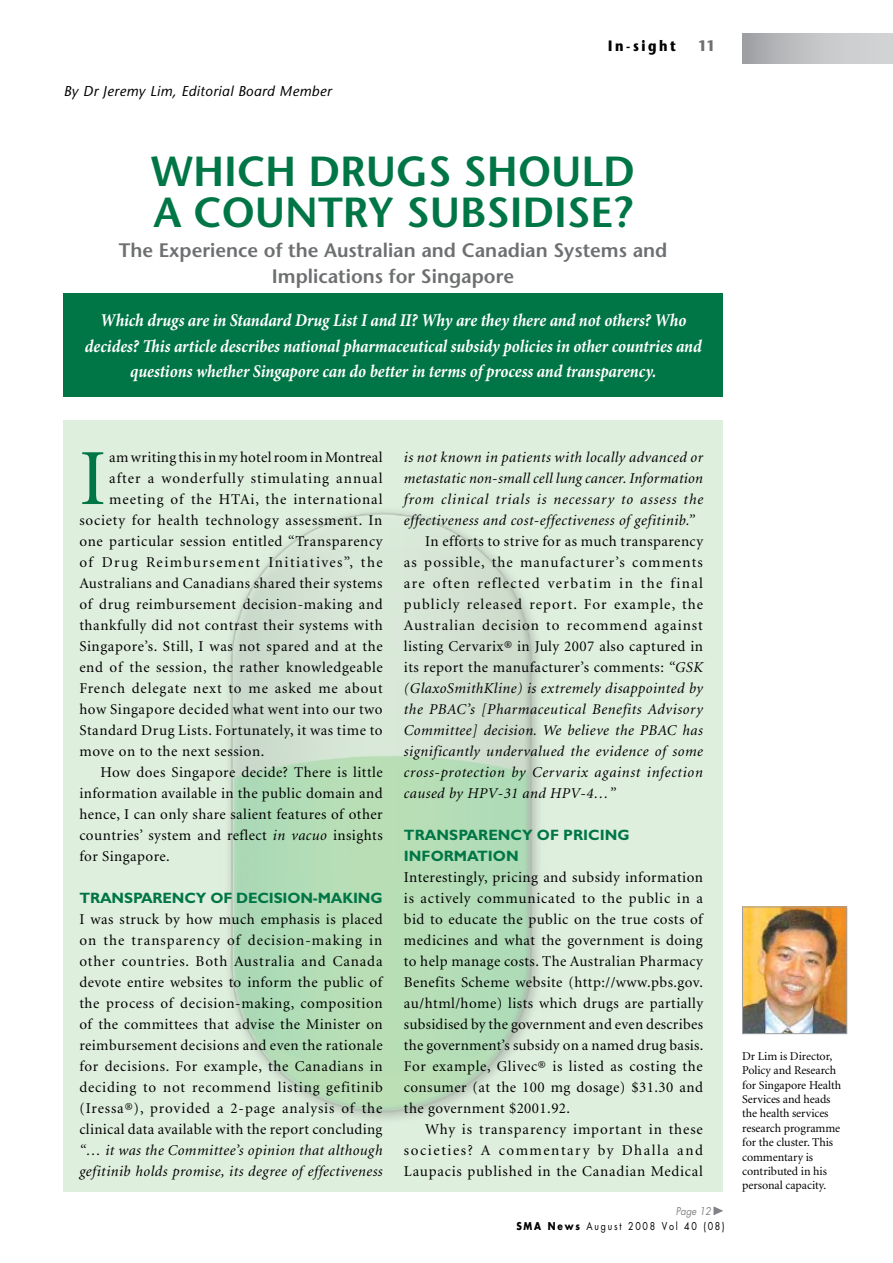
<style>
.page{position:relative;width:893px;height:1263px;background:#fff}
.page>*{position:absolute;margin:0;border:0;box-sizing:border-box;transform-origin:0 0}
.t1{font:79.65px "Minion";color:#007647}
.t2{font:600 42px/40.5px "Stone Sans";color:#007647}
.t3{font:600 19.5px/25.5px "Stone Sans";color:#6d6f71;text-align:center}
.t4{font:italic 700 18px/25.5px "Minion Pro";letter-spacing:-.005em;color:#fff;text-align:center;scale:.9 1}
.t5{font:15px/21px "Minion";letter-spacing:.04em;color:#000;text-align:justify}
.t6{font:italic 15px/21px "Minion";letter-spacing:.03em;color:#000}
.t7{font:700 15px/21px "Gill Sans";color:#007647}
.t8{font:15px "Minion";letter-spacing:.02em;color:#000}
.t9{font:15px "Minion";letter-spacing:.1em;color:#000}
.t10{font:15px "Minion";letter-spacing:.065em;color:#000}
.t11{font:15px "Minion";letter-spacing:.06em;color:#000}
.t12{font:700 15px "Stone Sans";letter-spacing:.2em;color:#000;scale:.85 1}
.t13{font:700 15px "Stone Sans";color:#6d6f71;scale:.9 1}
.t14{font:italic 14.25px "Stone Sans";letter-spacing:.03em;color:#000}
.t15{font:12px/14.4px "Minion";letter-spacing:-.005em;color:#000}
.t16{font:10.5px "Futura";letter-spacing:.2em;color:#000;scale:.85 1}
.t17{font:italic 10.5px "Futura";color:#808285;scale:.9 1}
.s1{font-style:italic}
.s2{font-weight:700}
</style>
<div class="page">
<img style="left:744px;top:909px;width:101px;height:123px">
<div style="left:742px;top:907px;width:105px;height:127px;border:1px solid #9d9fa2"></div>
<div style="left:742px;top:34px;width:151px;height:29px;background:linear-gradient(to right,#a5a7aa,#dadcdd)"></div>
<div style="left:64px;top:420px;width:659px;height:771px;background:#dfefde"></div>
<div style="left:64px;top:293px;width:659px;height:104px;background:#007647"></div>
<img style="left:229px;top:511px;width:310px;height:609px">
<svg style="left:713px;top:1206px;width:10px;height:10px"></svg>
<p class="t14" style="left:64px;top:82px;width:269px">By Dr Jeremy Lim, Editorial Board Member</p>
<p class="t12" style="left:608px;top:37px;width:81px">I n-sight</p>
<h2 class="t2" style="left:151px;top:151px;width:485px">WHICH DRUGS SHOULD<br>A COUNTRY SUBSIDISE?</h2>
<h3 class="t3" style="left:119px;top:237px;width:550px">The Experience of the Australian and Canadian Systems and<br>Implications for Singapore</h3>
<p class="t13" style="left:698px;top:37px;width:20px">11</p>
<p class="t4" style="left:85px;top:309px;width:687px">Which drugs are in Standard Drug List I and II? Why are they there and not others? Who decides? This article describes national pharmaceutical subsidy policies in other countries and questions whether Singapore can do better in terms of process and transparency.</p>
<h1 class="t1" style="left:79px;top:439px;width:28px">I</h1>
<p class="t8" style="left:109px;top:450px;width:275px">am writing this in my hotel room in Montreal</p>
<p class="t10" style="left:109px;top:471px;width:275px">after a wonderfully stimulating annual</p>
<p class="t11" style="left:109px;top:492px;width:275px">meeting of the HTAi, the international</p>
<p class="t5" style="left:79px;top:510px;width:305px">society for health technology assessment. In</p>
<p class="t5" style="left:79px;top:531px;width:305px">one particular session entitled “Transparency</p>
<p class="t9" style="left:79px;top:555px;width:305px">of Drug Reimbursement Initiatives”, the</p>
<p class="t5" style="left:79px;top:573px;width:305px">Australians and Canadians shared their systems</p>
<p class="t5" style="left:79px;top:594px;width:305px">of drug reimbursement decision-making and</p>
<p class="t5" style="left:79px;top:615px;width:305px">thankfully did not contrast their systems with</p>
<p class="t5" style="left:79px;top:636px;width:305px">Singapore’s. Still, I was not spared and at the</p>
<p class="t5" style="left:79px;top:657px;width:305px">end of the session, the rather knowledgeable</p>
<p class="t5" style="left:79px;top:678px;width:305px">French delegate next to me asked me about</p>
<p class="t5" style="left:79px;top:699px;width:305px">how Singapore decided what went into our two</p>
<p class="t5" style="left:79px;top:720px;width:305px">Standard Drug Lists. Fortunately, it was time to</p>
<p class="t5" style="left:79px;top:741px;width:187px">move on to the next session.</p>
<p class="t5" style="left:101px;top:762px;width:284px">How does Singapore decide? There is little</p>
<p class="t5" style="left:79px;top:783px;width:305px">information available in the public domain and</p>
<p class="t5" style="left:79px;top:804px;width:305px">hence, I can only share salient features of other</p>
<p class="t5" style="left:79px;top:825px;width:305px">countries’ system and reflect <span class="s1">in vacuo</span> insights</p>
<p class="t5" style="left:79px;top:846px;width:92px">for Singapore.</p>
<p class="t7" style="left:79px;top:887px;width:305px">TRANSPARENCY OF DECISION-MAKING</p>
<p class="t5" style="left:79px;top:909px;width:305px">I was struck by how much emphasis is placed on the transparency of decision-making in other countries. Both Australia and Canada devote entire websites to inform the public of the process of decision-making, composition of the committees that advise the Minister on reimbursement decisions and even the rationale for decisions. For example, the Canadians in deciding to not recommend listing gefitinib (Iressa®), provided a 2-page analysis of the clinical data available with the report concluding</p>
<p class="t6" style="left:79px;top:1140px;width:305px">“… it was the Committee’s opinion that although gefitinib holds promise, its degree of effectiveness</p>
<p class="t6" style="left:404px;top:447px;width:301px;text-align:justify">is not known in patients with locally advanced or metastatic non-small cell lung cancer. Information from clinical trials is necessary to assess the effectiveness and cost-effectiveness of gefitinib.”</p>
<p class="t5" style="left:404px;top:531px;width:301px;text-indent:21px">In efforts to strive for as much transparency as possible, the manufacturer’s comments are often reflected verbatim in the final publicly released report. For example, the Australian decision to recommend against listing Cervarix® in July 2007 also captured in its report the manufacturer’s comments: <span class="s1">“GSK (GlaxoSmithKline) is extremely disappointed by the PBAC’s [Pharmaceutical Benefits Advisory Committee] decision. We believe the PBAC has significantly undervalued the evidence of some cross-protection by Cervarix against infection caused by HPV-31 and HPV-4…”</span></p>
<p class="t7" style="left:404px;top:824px;width:227px">TRANSPARENCY OF PRICING<br>I NFORMATION</p>
<p class="t5" style="left:404px;top:867px;width:301px">Interestingly, pricing and subsidy information is actively communicated to the public in a bid to educate the public on the true costs of medicines and what the government is doing to help manage costs. The Australian Pharmacy Benefits Scheme website (http://www.pbs.gov. au/html/home) lists which drugs are partially subsidised by the government and even describes the government’s subsidy on a named drug basis.<br>For example, Glivec® is listed as costing the consumer (at the 100 mg dosage) $31.30 and the government $2001.92.</p>
<p class="t5" style="left:404px;top:1119px;width:301px;text-indent:21px">Why is transparency important in these societies? A commentary by Dhalla and Laupacis published in the Canadian Medical</p>
<p class="t17" style="left:676px;top:1204px;width:41px">Page 12</p>
<p class="t16" style="left:516px;top:1219px;width:247px"><span class="s2">SMA News</span> August 2008 Vol 40 (08)</p>
<p class="t15" style="left:742px;top:1049px;width:100px">Dr Lim is Director,<br>Policy and Research for Singapore Health<br>Services and heads the health services research programme for the cluster. This commentary is contributed in his personal capacity.</p>
</div>
